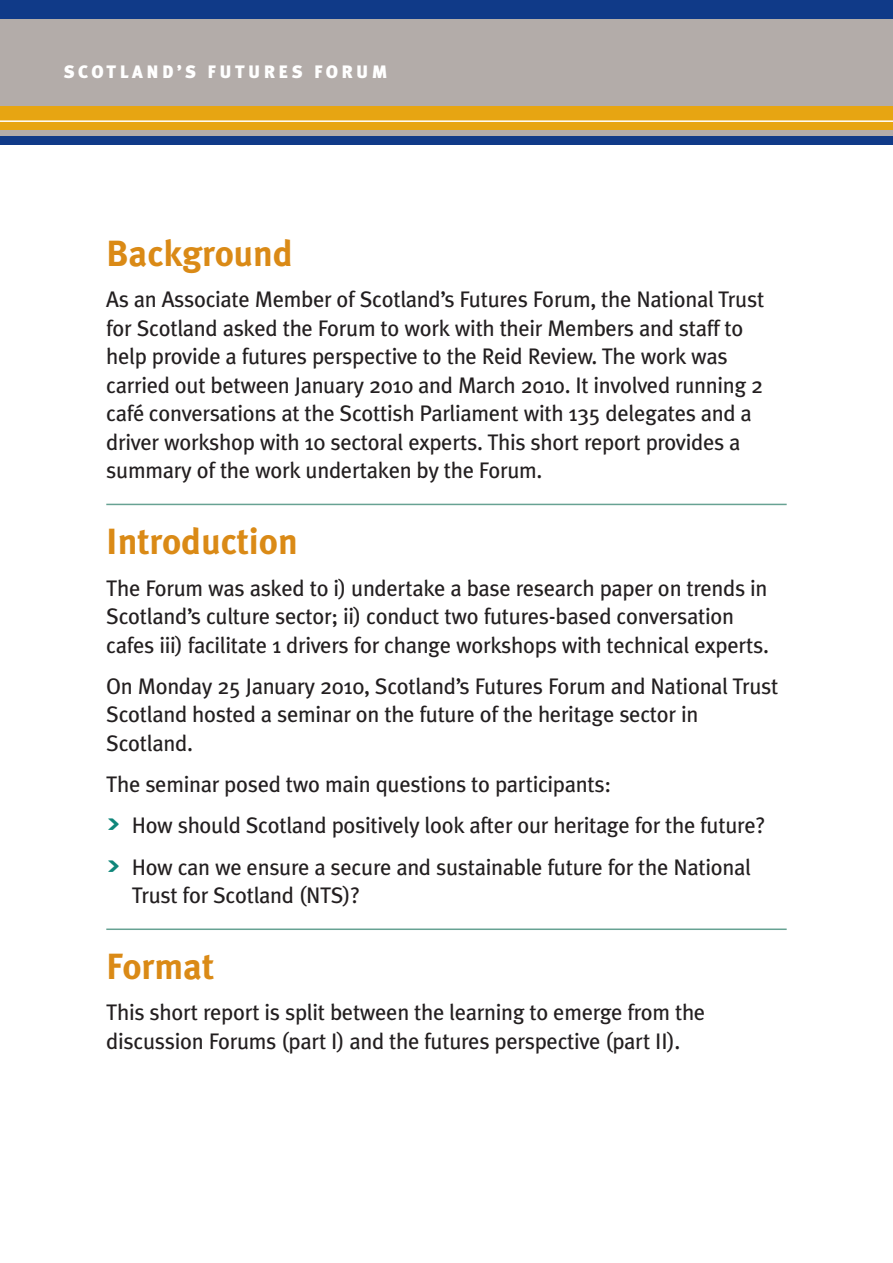
<style>
.page{position:relative;width:893px;height:1263px;background:#fff}
.page>*{position:absolute;margin:0;border:0;box-sizing:border-box;transform-origin:0 0}
.t1{font:700 36.45px "Meta Plus";color:#da8a16}
.t2{font:22.5px/28.5px "Meta Plus";letter-spacing:-.015em;color:#231f20}
.t3{font:900 18px "Meta Plus";letter-spacing:.19em;color:#fff}
.s1{font-family:"Neo Sans";font-weight:900;color:#0f867a}
</style>
<div class="page">
<div style="left:0;top:0;width:893px;height:19px;background:#103a88"></div>
<div style="left:0;top:136px;width:893px;height:9px;background:#103a88"></div>
<div style="left:0;top:19px;width:893px;height:117px;background:#b3aca9"></div>
<div style="left:0;top:106px;width:893px;height:24px;background:#e7a512"></div>
<hr style="left:0;top:120px;width:893px;height:2px;background:#fff">
<hr style="left:106px;top:504px;width:681px;height:1px;background:#67a293">
<hr style="left:106px;top:928px;width:681px;height:2px;background:#67a293">
<p class="t3" style="left:64px;top:61px;width:325px">SCOTLAND’S FUTURES FORUM</p>
<h1 class="t1" style="left:106px;top:232px;width:188px">Background</h1>
<p class="t2" style="left:106px;top:285px;width:659px">As an Associate Member of Scotland’s Futures Forum, the National Trust for Scotland asked the Forum to work with their Members and staff to help provide a futures perspective to the Reid Review. The work was carried out between January 2010 and March 2010. It involved running 2 café conversations at the Scottish Parliament with 135 delegates and a driver workshop with 10 sectoral experts. This short report provides a summary of the work undertaken by the Forum.</p>
<h1 class="t1" style="left:106px;top:520px;width:193px">Introduction</h1>
<p class="t2" style="left:106px;top:574px;width:664px">The Forum was asked to i) undertake a base research paper on trends in<br>Scotland’s culture sector; ii) conduct two futures-based conversation cafes iii) facilitate 1 drivers for change workshops with technical experts.</p>
<p class="t2" style="left:106px;top:672px;width:674px">On Monday 25 January 2010, Scotland’s Futures Forum and National Trust<br>Scotland hosted a seminar on the future of the heritage sector in<br>Scotland.</p>
<p class="t2" style="left:106px;top:764px;width:661px;line-height:41.2px">The seminar posed two main questions to participants:<br><span class="s1">&gt;</span> How should Scotland positively look after our heritage for the future? <span class="s1">&gt;</span> How can we ensure a secure and sustainable future for the National</p>
<p class="t2" style="left:132px;top:881px;width:230px">Trust for Scotland (NTS)?</p>
<h1 class="t1" style="left:106px;top:945px;width:109px">Format</h1>
<p class="t2" style="left:106px;top:998px;width:601px">This short report is split between the learning to emerge from the discussion Forums (part I) and the futures perspective (part II).</p>
</div>
